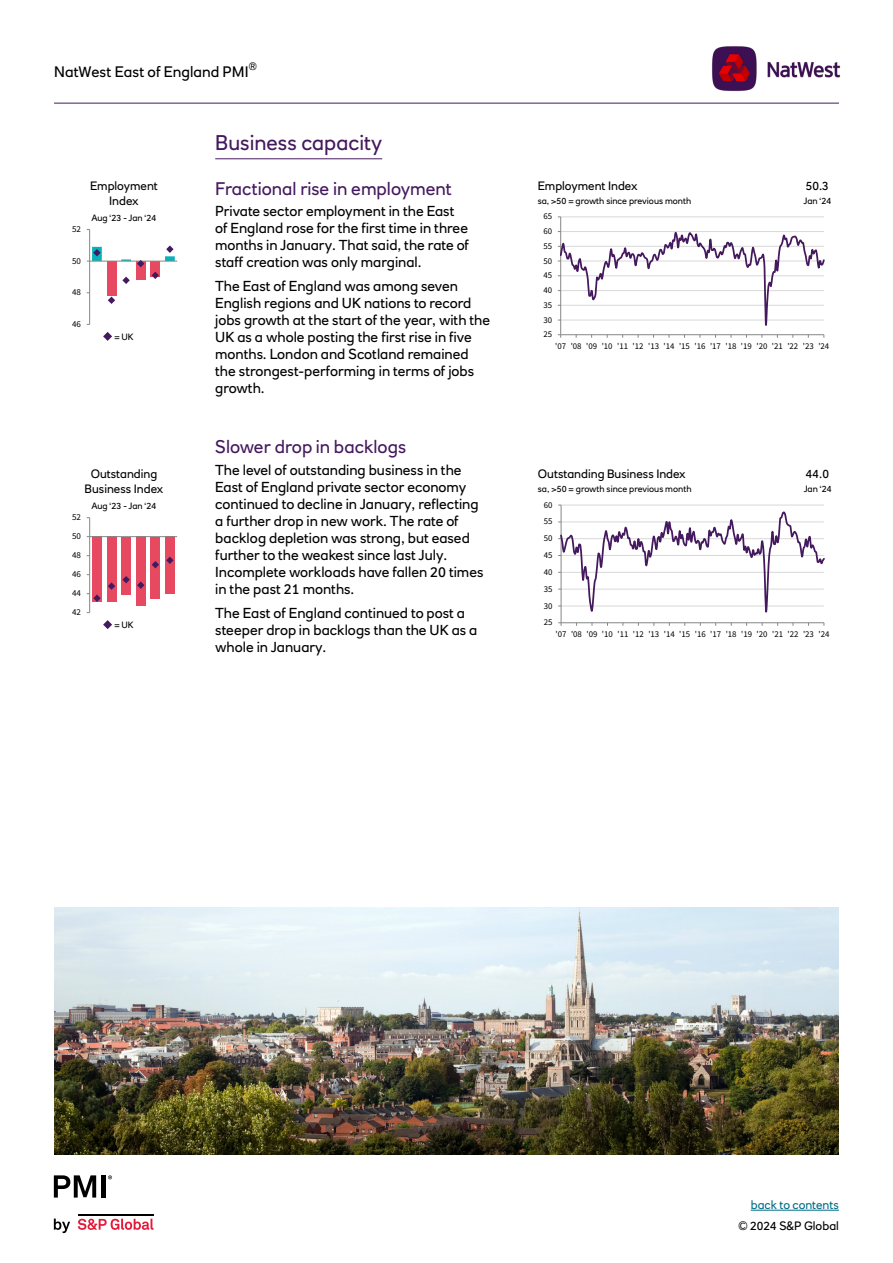
<style>
.page{position:relative;width:893px;height:1263px;background:#fff}
.page>*{position:absolute;margin:0;border:0;box-sizing:border-box;transform-origin:0 0}
.Section_header{font:21px "RN House Sans";color:#44195e}
.Body_subheader{font:18px "RN House Sans";color:#44195e}
.t1{font:15px "RN House Sans";letter-spacing:.005em;color:#000}
.Body_copy{font:14.25px/17.1px "RN House Sans";color:#000}
.t2{font:12px/14.4px "RN House Sans";color:#000;text-align:center}
.t3{font:12px "RN House Sans";color:#006d89}
.t4{font:10.5px "RN House Sans";color:#000}
.t5{font:9px "RN House Sans";color:#000}
.t6{font:9px "Source Sans Pro";letter-spacing:.005em;color:#000}
.t7{font:8.85px "Source Sans Pro";letter-spacing:-.005em;color:#000}
</style>
<div class="page">
<hr style="left:54px;top:103px;width:785px;height:1px;background:#44195e">
<svg style="left:54px;top:1218px;width:16px;height:15px"></svg>
<svg style="left:78px;top:1218px;width:75px;height:12px"></svg>
<hr style="left:78px;top:1213px;width:75px;height:2px;background:#000">
<svg style="left:54px;top:1175px;width:42px;height:22px"></svg>
<div style="left:101px;top:1175px;width:5px;height:22px;background:#000"></div>
<svg style="left:108px;top:1175px;width:4px;height:4px"></svg>
<hr style="left:751px;top:1210px;width:88px;height:1px;background:#006d89">
<img style="left:712px;top:46px;width:129px;height:45px">
<hr style="left:215px;top:159px;width:167px;height:1px;background:#44195e">
<hr style="left:561px;top:217px;width:263px;height:1px;background:#d9d9d9">
<hr style="left:560px;top:217px;width:1px;height:118px;background:#868686">
<svg style="left:558px;top:230px;width:266px;height:108px"></svg>
<div style="left:107px;top:261px;width:9px;height:35px;background:#e74960"></div>
<hr style="left:89px;top:229px;width:1px;height:95px;background:#868686">
<hr style="left:90px;top:261px;width:87px;height:1px;background:#868686">
<svg style="left:108px;top:297px;width:7px;height:7px"></svg>
<svg style="left:87px;top:245px;width:88px;height:39px"></svg>
<hr style="left:561px;top:505px;width:1px;height:118px;background:#868686">
<hr style="left:561px;top:622px;width:263px;height:1px;background:#868686">
<svg style="left:558px;top:622px;width:4px;height:4px"></svg>
<svg style="left:558px;top:505px;width:267px;height:111px"></svg>
<div style="left:92px;top:537px;width:10px;height:65px;background:#e74960"></div>
<div style="left:107px;top:537px;width:9px;height:65px;background:#e74960"></div>
<div style="left:121px;top:537px;width:10px;height:58px;background:#e74960"></div>
<div style="left:136px;top:537px;width:10px;height:69px;background:#e74960"></div>
<div style="left:150px;top:537px;width:10px;height:61px;background:#e74960"></div>
<div style="left:165px;top:537px;width:10px;height:57px;background:#e74960"></div>
<hr style="left:89px;top:518px;width:1px;height:95px;background:#868686">
<hr style="left:90px;top:536px;width:87px;height:1px;background:#868686">
<svg style="left:87px;top:593px;width:14px;height:9px"></svg>
<svg style="left:108px;top:582px;width:7px;height:8px"></svg>
<svg style="left:122px;top:576px;width:8px;height:7px"></svg>
<svg style="left:137px;top:581px;width:7px;height:8px"></svg>
<svg style="left:152px;top:561px;width:7px;height:7px"></svg>
<svg style="left:166px;top:557px;width:8px;height:7px"></svg>
<svg style="left:103px;top:332px;width:9px;height:9px"></svg>
<svg style="left:103px;top:620px;width:9px;height:9px"></svg>
<img style="left:54px;top:908px;width:785px;height:246px">
<p class="t4" style="left:249px;top:59px;width:10px">®</p>
<p class="t1" style="left:54px;top:63px;width:196px">NatWest East of England PMI</p>
<h2 class="Section_header" style="left:215px;top:130px;width:168px">Business capacity</h2>
<p class="t6" style="left:72px;top:223px;width:10px">52</p>
<p class="t6" style="left:72px;top:255px;width:10px">50</p>
<p class="t2" style="left:90px;top:179px;width:69px">Employment<br>Index</p>
<p class="t5" style="left:91px;top:212px;width:67px">Aug ‘23 - Jan ‘24</p>
<p class="t6" style="left:72px;top:287px;width:10px">48</p>
<p class="t6" style="left:72px;top:318px;width:10px">46</p>
<p class="t5" style="left:114px;top:331px;width:21px">= UK</p>
<p class="Body_subheader" style="left:215px;top:177px;width:238px">Fractional rise in employment</p>
<p class="Body_copy" style="left:215px;top:202px;width:255px">Private sector employment in the East of England rose for the first time in three months in January. That said, the rate of staff creation was only marginal.</p>
<p class="Body_copy" style="left:215px;top:277px;width:276px">The East of England was among seven English regions and UK nations to record jobs growth at the start of the year, with the UK as a whole posting the first rise in five months. London and Scotland remained the strongest-performing in terms of jobs growth.</p>
<p class="t2" style="left:538px;top:179px;width:101px">Employment Index</p>
<p class="t5" style="left:538px;top:195px;width:155px">sa, &gt;50 = growth since previous month</p>
<p class="t7" style="left:543px;top:211px;width:10px">65</p>
<p class="t7" style="left:543px;top:226px;width:10px">60</p>
<p class="t7" style="left:543px;top:240px;width:10px">55</p>
<p class="t7" style="left:543px;top:255px;width:10px">50</p>
<p class="t7" style="left:543px;top:270px;width:10px">45</p>
<p class="t7" style="left:543px;top:285px;width:10px">40</p>
<p class="t7" style="left:543px;top:299px;width:10px">35</p>
<p class="t7" style="left:543px;top:314px;width:10px">30</p>
<p class="t7" style="left:543px;top:329px;width:10px">25</p>
<p class="t2" style="left:806px;top:179px;width:25px">50.3</p>
<p class="t5" style="left:803px;top:195px;width:30px">Jan ‘24</p>
<p class="t7" style="left:555px;top:341px;width:276px">'07 '08 '09 '10 '11 '12 '13 '14 '15 '16 '17 '18 '19 '20 '21 '22 '23 '24</p>
<p class="t2" style="left:85px;top:467px;width:80px">Outstanding<br>Business Index</p>
<p class="t6" style="left:72px;top:512px;width:10px">52</p>
<p class="t6" style="left:72px;top:531px;width:10px">50</p>
<p class="t6" style="left:72px;top:550px;width:10px">48</p>
<p class="t6" style="left:72px;top:569px;width:10px">46</p>
<p class="t6" style="left:72px;top:588px;width:10px">44</p>
<p class="t6" style="left:72px;top:607px;width:10px">42</p>
<p class="t5" style="left:91px;top:500px;width:67px">Aug ‘23 - Jan ‘24</p>
<p class="t5" style="left:114px;top:619px;width:21px">= UK</p>
<p class="Body_subheader" style="left:215px;top:436px;width:193px">Slower drop in backlogs</p>
<p class="Body_copy" style="left:215px;top:461px;width:270px">The level of outstanding business in the East of England private sector economy continued to decline in January, reflecting a further drop in new work. The rate of backlog depletion was strong, but eased further to the weakest since last July.<br>Incomplete workloads have fallen 20 times in the past 21 months.</p>
<p class="Body_copy" style="left:215px;top:604px;width:264px">The East of England continued to post a steeper drop in backlogs than the UK as a whole in January.</p>
<p class="t2" style="left:538px;top:467px;width:149px">Outstanding Business Index</p>
<p class="t5" style="left:538px;top:483px;width:155px">sa, &gt;50 = growth since previous month</p>
<p class="t7" style="left:544px;top:499px;width:10px">60</p>
<p class="t7" style="left:544px;top:516px;width:10px">55</p>
<p class="t7" style="left:544px;top:533px;width:10px">50</p>
<p class="t7" style="left:544px;top:550px;width:10px">45</p>
<p class="t7" style="left:544px;top:566px;width:10px">40</p>
<p class="t7" style="left:544px;top:583px;width:10px">35</p>
<p class="t7" style="left:544px;top:600px;width:10px">30</p>
<p class="t7" style="left:544px;top:617px;width:10px">25</p>
<p class="t2" style="left:806px;top:467px;width:25px">44.0</p>
<p class="t5" style="left:804px;top:483px;width:30px">Jan ‘24</p>
<p class="t7" style="left:556px;top:629px;width:275px">'07 '08 '09 '10 '11 '12 '13 '14 '15 '16 '17 '18 '19 '20 '21 '22 '23 '24</p>
<p class="t3" style="left:751px;top:1197px;width:90px">back to contents</p>
<p class="t2" style="left:739px;top:1218px;width:102px">© 2024 S&amp;P Global</p>
</div>
